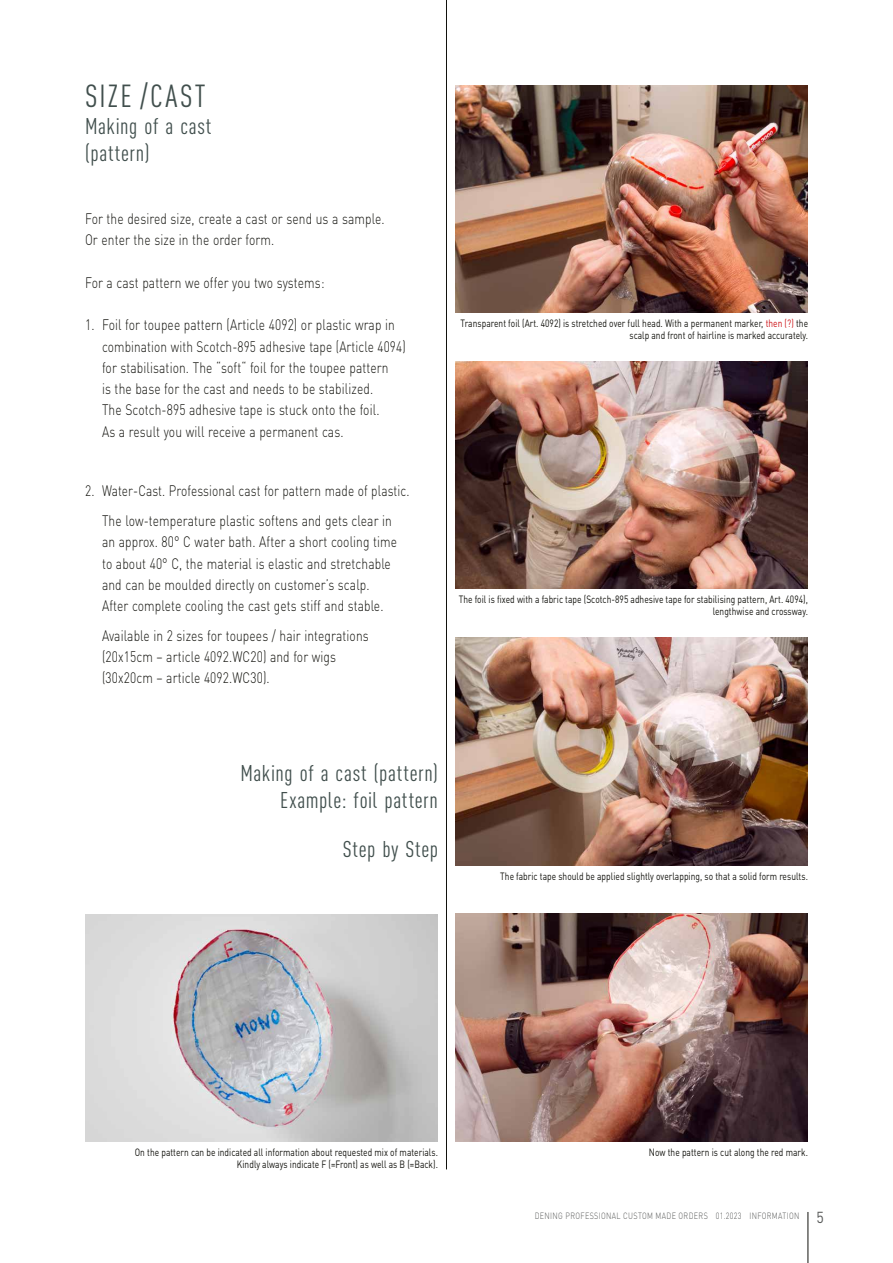
<style>
.page{position:relative;width:893px;height:1263px;background:#fff}
.page>*{position:absolute;margin:0;border:0;box-sizing:border-box;transform-origin:0 0}
.t1{font:31.5px "DIN Cond DIN Cond";letter-spacing:.075em;color:#414f4d}
.t2{font:22.5px/26.7px "DIN Cond DIN Cond";letter-spacing:.03em;color:#414f4d}
.t3{font:300 15px/21.3px "DIN Pro";letter-spacing:.01em;color:#12120d;scale:.8 1}
.t4{font:10.5px/12px "DIN Pro";letter-spacing:.005em;color:#12120d;text-align:right;scale:.8 1}
.t5{font:300 9px "DIN Pro";letter-spacing:.05em;color:#555756;scale:.8 1}
.s1{color:#cc1216}
.s2{font-weight:400;font-size:15.75px}
</style>
<div class="page">
<img style="left:85px;top:914px;width:353px;height:228px">
<img style="left:455px;top:85px;width:353px;height:228px">
<img style="left:455px;top:638px;width:353px;height:227px">
<img style="left:455px;top:361px;width:353px;height:228px">
<img style="left:455px;top:914px;width:353px;height:227px">
<hr style="left:808px;top:1212px;width:1px;height:51px;background:#12120d">
<hr style="left:446px;top:0;width:1px;height:1169px;background:#12120d">
<h1 class="t1" style="left:85px;top:78px;width:122px">SIZE /CAST</h1>
<h2 class="t2" style="left:85px;top:113px;width:128px">Making of a cast (pattern)</h2>
<p class="t3" style="left:85px;top:207px;width:376px">For the desired size, create a cast or send us a sample.<br>Or enter the size in the order form.</p>
<p class="t3" style="left:85px;top:271px;width:301px">For a cast pattern we offer you two systems:</p>
<p class="t3" style="left:102px;top:314px;width:381px;text-indent:-17px">1. Foil for toupee pattern (Article 4092) or plastic wrap in combination with Scotch-895 adhesive tape (Article 4094) for stabilisation. The “soft“ foil for the toupee pattern<br>is the base for the cast and needs to be stabilized.<br>The Scotch-895 adhesive tape is stuck onto the foil.<br>As a result you will receive a permanent cas.</p>
<p class="t3" style="left:85px;top:475px;width:407px;line-height:29.7px;text-align:center">2. Water-Cast. Professional cast for pattern made of plastic.<br>The low-temperature plastic softens and gets clear in</p>
<p class="t3" style="left:102px;top:531px;width:370px">an approx. 80° C water bath. After a short cooling time to about 40° C, the material is elastic and stretchable and can be moulded directly on customer’s scalp.<br>After complete cooling the cast gets stiff and stable.</p>
<p class="t3" style="left:102px;top:624px;width:335px">Available in 2 sizes for toupees / hair integrations (20x15cm – article 4092.WC20) and for wigs (30x20cm – article 4092.WC30).</p>
<p class="t4" style="left:461px;top:317px;width:436px">Transparent foil (Art. 4092) is stretched over full head. With a permanent marker, <span class="s1">then (?)</span> the scalp and front of hairline is marked accurately.</p>
<p class="t4" style="left:459px;top:593px;width:438px">The foil is fixed with a fabric tape (Scotch-895 adhesive tape for stabilising pattern, Art. 4094), lengthwise and crossway.</p>
<h2 class="t2" style="left:240px;top:760px;width:199px;text-align:right">Making of a cast (pattern)<br>Example: foil pattern</h2>
<h2 class="t2" style="left:343px;top:836px;width:96px">Step by Step</h2>
<p class="t4" style="left:500px;top:869px;width:386px">The fabric tape should be applied slightly overlapping, so that a solid form results.</p>
<p class="t4" style="left:135px;top:1146px;width:380px">On the pattern can be indicated all information about requested mix of materials.<br>Kindly always indicate F (=Front) as well as B (=Back).</p>
<p class="t4" style="left:649px;top:1146px;width:200px">Now the pattern is cut along the red mark.</p>
<p class="t5" style="left:535px;top:1209px;width:363px">DENING PROFESSIONAL CUSTOM MADE ORDERS 01.2023 INFORMATION <span class="s2">5</span></p>
</div>
